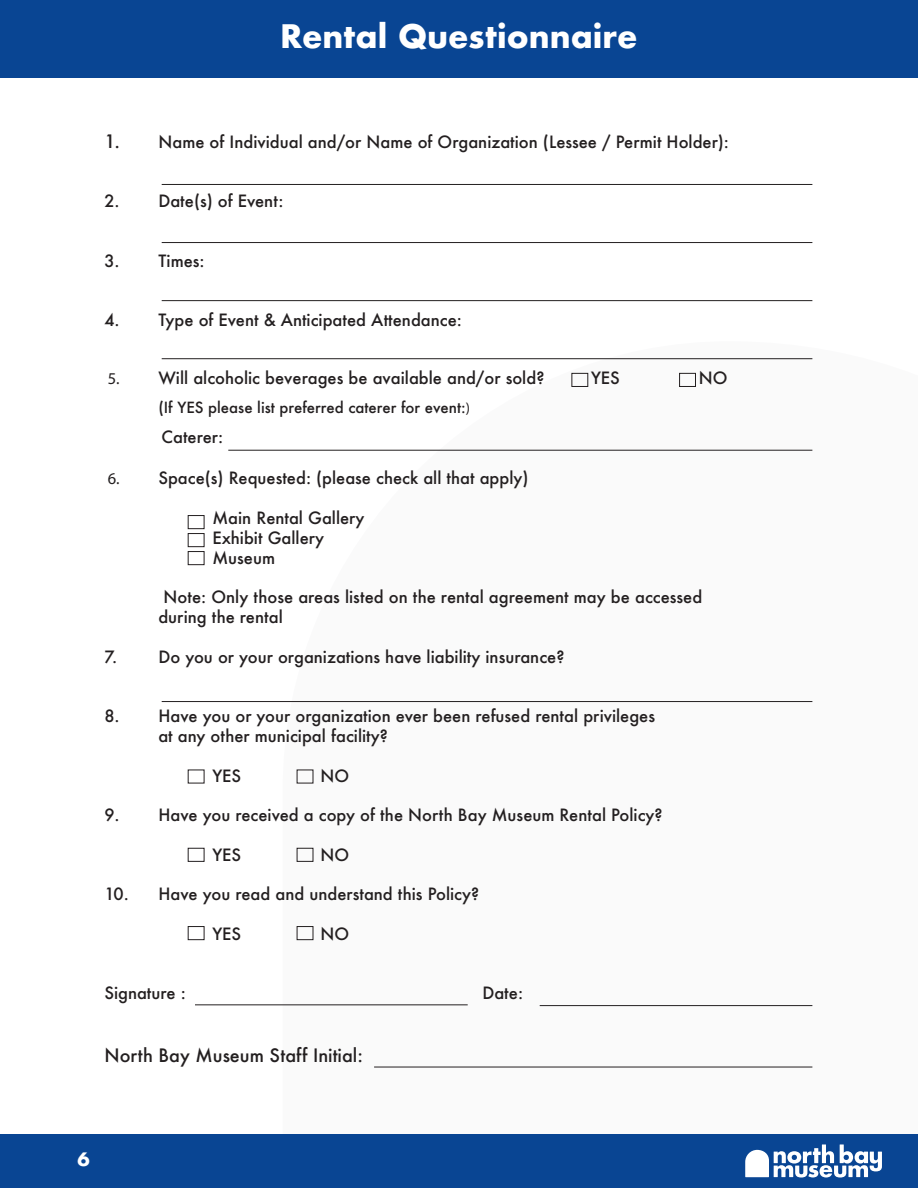
<style>
.page{position:relative;width:918px;height:1188px;background:#fff}
.page>*{position:absolute;margin:0;border:0;box-sizing:border-box;transform-origin:0 0}
.t1{font:700 31.5px "Futura";color:#fff}
.t2{font:500 18px "Futura";color:#231f20}
.t3{font:700 18px "Futura";color:#fff}
.t4{font:500 16.5px/19.8px "Futura";color:#231f20}
.t5{font:500 15px "Futura";color:#231f20}
.s1{font-size:18px}
.s2{font-family:"Myriad Pro";font-weight:400}
</style>
<div class="page">
<svg style="left:283px;top:358px;width:530px;height:710px"></svg>
<div style="left:0;top:0;width:918px;height:77px;background:#094593"></div>
<div style="left:0;top:1134px;width:918px;height:54px;background:#094593"></div>
<svg style="left:745px;top:1144px;width:137px;height:34px"></svg>
<hr style="left:162px;top:184px;width:650px;height:1px;background:#231f20">
<hr style="left:162px;top:242px;width:650px;height:1px;background:#231f20">
<hr style="left:162px;top:300px;width:650px;height:1px;background:#231f20">
<hr style="left:228px;top:450px;width:584px;height:1px;background:#231f20">
<hr style="left:162px;top:701px;width:650px;height:1px;background:#231f20">
<hr style="left:195px;top:1004px;width:273px;height:1px;background:#231f20">
<hr style="left:374px;top:1067px;width:438px;height:1px;background:#231f20">
<hr style="left:540px;top:1005px;width:272px;height:1px;background:#231f20">
<hr style="left:162px;top:358px;width:650px;height:1px;background:#231f20">
<div style="left:188px;top:515px;width:16px;height:14px;border:1px solid #231f20"></div>
<div style="left:188px;top:533px;width:16px;height:14px;border:1px solid #231f20"></div>
<div style="left:188px;top:551px;width:16px;height:14px;border:1px solid #231f20"></div>
<div style="left:188px;top:848px;width:16px;height:14px;border:1px solid #231f20"></div>
<div style="left:297px;top:848px;width:16px;height:14px;border:1px solid #231f20"></div>
<div style="left:188px;top:926px;width:16px;height:14px;border:1px solid #231f20"></div>
<div style="left:297px;top:926px;width:16px;height:14px;border:1px solid #231f20"></div>
<div style="left:572px;top:373px;width:16px;height:14px;border:1px solid #231f20"></div>
<div style="left:679px;top:373px;width:17px;height:14px;border:1px solid #231f20"></div>
<p class="t1" style="left:280px;top:14px;width:359px">Rental Questionnaire</p>
<p class="t4" style="left:104px;top:132px;width:626px"><span class="s1">1.</span> Name of Individual and/or Name of Organization (Lessee / Permit Holder):</p>
<p class="t4" style="left:104px;top:191px;width:181px">2. Date(s) of Event:</p>
<p class="t4" style="left:104px;top:251px;width:102px">3. Times:</p>
<p class="t4" style="left:104px;top:310px;width:359px">4. Type of Event &amp; Anticipated Attendance:</p>
<p class="t4" style="left:108px;top:368px;width:438px"><span class="s2">5.</span> Will alcoholic beverages be available and/or sold?</p>
<p class="t4" style="left:591px;top:368px;width:30px">YES</p>
<p class="t4" style="left:699px;top:368px;width:30px">NO</p>
<p class="t5" style="left:158px;top:397px;width:313px">(If YES please list preferred caterer for event:<span class="s2">)</span></p>
<p class="t4" style="left:162px;top:427px;width:63px">Caterer:</p>
<p class="t4" style="left:108px;top:468px;width:422px"><span class="s2">6.</span> Space(s) Requested: (please check all that apply)</p>
<p class="t4" style="left:212px;top:508px;width:153px">Main Rental Gallery<br>Exhibit Gallery<br>Museum</p>
<p class="t4" style="left:158px;top:587px;width:545px;text-indent:5px">Note: Only those areas listed on the rental agreement may be accessed during the rental</p>
<p class="t4" style="left:104px;top:647px;width:14px">7.</p>
<p class="t4" style="left:158px;top:647px;width:408px">Do you or your organizations have liability insurance?</p>
<p class="t4" style="left:158px;top:706px;width:498px;text-indent:-54px">8. Have you or your organization ever been refused rental privileges at any other municipal facility?</p>
<p class="t4" style="left:212px;top:765px;width:30px">YES</p>
<p class="t4" style="left:320px;top:765px;width:30px">NO</p>
<p class="t4" style="left:104px;top:805px;width:560px">9. Have you received a copy of the North Bay Museum Rental Policy?</p>
<p class="t4" style="left:212px;top:845px;width:30px">YES</p>
<p class="t4" style="left:320px;top:845px;width:30px">NO</p>
<p class="t4" style="left:104px;top:884px;width:376px">10. Have you read and understand this Policy?</p>
<p class="t4" style="left:212px;top:924px;width:30px">YES</p>
<p class="t4" style="left:320px;top:924px;width:30px">NO</p>
<p class="t4" style="left:104px;top:983px;width:83px">Signature :</p>
<p class="t4" style="left:482px;top:983px;width:42px">Date:</p>
<p class="t2" style="left:104px;top:1043px;width:260px">North Bay Museum Staff Initial:</p>
<p class="t3" style="left:78px;top:1146px;width:14px">6</p>
</div>
